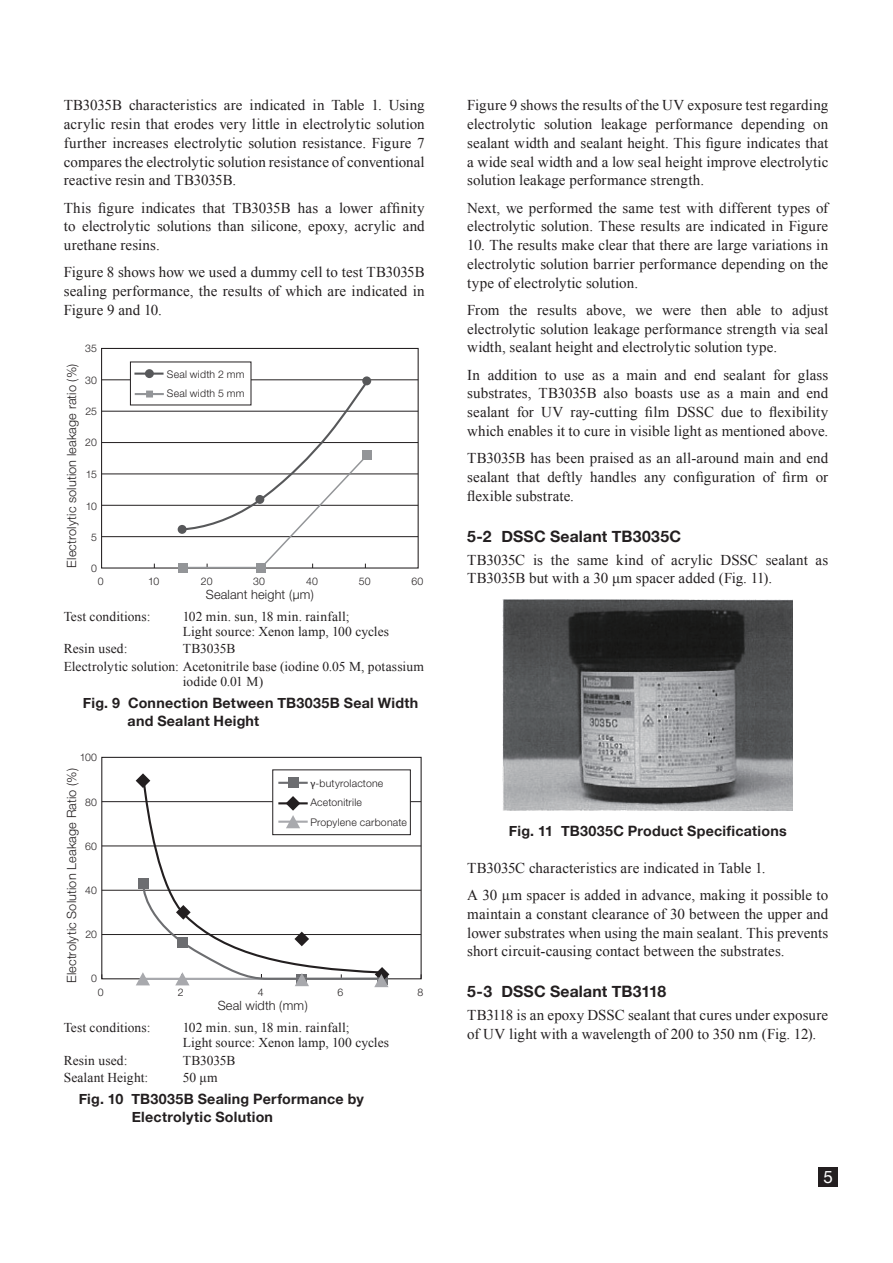
<style>
.page{position:relative;width:893px;height:1263px;background:#fff}
.page>*{position:absolute;margin:0;border:0;box-sizing:border-box;transform-origin:0 0}
.t1{font:16.95px "Helvetica Neue";color:#fff}
.Heading2{font:700 15.75px "Helvetica Neue";letter-spacing:.01em;color:#231f20}
.Body{font:15px/18.8px "Times New Roman";letter-spacing:.005em;color:#231f20;text-align:justify}
.Caption_2L_Fig_0{font:700 14.25px/18px "Helvetica Neue";letter-spacing:.015em;color:#231f20}
.Caption_2L_Fig_00{font:700 14.25px/18px "Helvetica Neue";letter-spacing:.015em;color:#231f20}
.Caption_1L{font:700 14.25px "Helvetica Neue";letter-spacing:.015em;color:#231f20}
.Note_1{font:13.5px/15px "Times New Roman";letter-spacing:.005em;color:#231f20}
.t2{font:300 12.75px "Helvetica Neue";letter-spacing:.01em;color:#231f20}
.t3{font:300 10.5px/19.5px "Helvetica Neue";letter-spacing:.02em;color:#231f20}
.s1{font-family:"Myriad Pro";font-weight:400}
</style>
<div class="page">
<div style="left:818px;top:1167px;width:20px;height:19px;background:#231f20"></div>
<div style="left:101px;top:348px;width:318px;height:220px;border:1px solid #231f20"></div>
<hr style="left:102px;top:536px;width:316px;height:1px;background:#231f20">
<hr style="left:102px;top:505px;width:316px;height:1px;background:#231f20">
<hr style="left:102px;top:474px;width:316px;height:1px;background:#231f20">
<hr style="left:102px;top:442px;width:316px;height:1px;background:#231f20">
<hr style="left:102px;top:411px;width:316px;height:1px;background:#231f20">
<hr style="left:102px;top:379px;width:316px;height:1px;background:#231f20">
<div style="left:178px;top:525px;width:9px;height:9px;background:#57585a;border-radius:50%"></div>
<svg style="left:362px;top:376px;width:9px;height:9px"></svg>
<div style="left:178px;top:563px;width:10px;height:9px;background:#939598"></div>
<div style="left:256px;top:563px;width:10px;height:9px;background:#939598"></div>
<div style="left:362px;top:450px;width:10px;height:10px;background:#939598"></div>
<svg style="left:180px;top:380px;width:189px;height:189px"></svg>
<div style="left:130px;top:362px;width:121px;height:43px;background:#fff"></div>
<hr style="left:134px;top:373px;width:30px;height:2px;background:#57585a">
<hr style="left:135px;top:393px;width:29px;height:2px;background:#939598">
<div style="left:146px;top:391px;width:7px;height:6px;background:#939598"></div>
<div style="left:145px;top:369px;width:9px;height:9px;background:#57585a;border-radius:50%"></div>
<div style="left:101px;top:757px;width:321px;height:222px;border:1px solid #231f20"></div>
<hr style="left:102px;top:934px;width:319px;height:1px;background:#231f20">
<hr style="left:102px;top:890px;width:319px;height:1px;background:#231f20">
<hr style="left:102px;top:846px;width:319px;height:1px;background:#231f20">
<hr style="left:102px;top:801px;width:319px;height:1px;background:#231f20">
<div style="left:273px;top:770px;width:138px;height:65px;background:#fff;border:1px solid #231f20"></div>
<svg style="left:136px;top:773px;width:11px;height:13px"></svg>
<div style="left:138px;top:879px;width:10px;height:10px;background:#6c6d70"></div>
<svg style="left:141px;top:777px;width:243px;height:105px"></svg>
<svg style="left:136px;top:882px;width:253px;height:105px"></svg>
<img style="left:503px;top:600px;width:290px;height:211px">
<p class="Body" style="left:64px;top:96px;width:362px">TB3035B characteristics are indicated in Table 1. Using acrylic resin that erodes very little in electrolytic solution further increases electrolytic solution resistance. Figure 7 compares the electrolytic solution resistance of conventional reactive resin and TB3035B.</p>
<p class="Body" style="left:64px;top:198px;width:362px">This figure indicates that TB3035B has a lower affinity to electrolytic solutions than silicone, epoxy, acrylic and urethane resins.</p>
<p class="Body" style="left:64px;top:263px;width:362px">Figure 8 shows how we used a dummy cell to test TB3035B sealing performance, the results of which are indicated in Figure 9 and 10.</p>
<p class="t3" style="left:85px;top:339px;width:13px">35</p>
<p class="t2" style="left:64px;top:568px;width:205px;rotate:-90deg">Electrolytic solution leakage ratio (%)</p>
<p class="t3" style="left:167px;top:364px;width:79px">Seal width 2 mm<br>Seal width 5 mm</p>
<p class="t3" style="left:85px;top:370px;width:13px">30</p>
<p class="t3" style="left:85px;top:402px;width:13px">25</p>
<p class="t3" style="left:85px;top:433px;width:13px">20</p>
<p class="t3" style="left:86px;top:464px;width:13px">15</p>
<p class="t3" style="left:86px;top:496px;width:13px">10</p>
<p class="t3" style="left:91px;top:527px;width:7px">5</p>
<p class="t3" style="left:91px;top:558px;width:7px">0</p>
<p class="t3" style="left:98px;top:571px;width:7px">0</p>
<p class="t3" style="left:148px;top:571px;width:13px">10</p>
<p class="t3" style="left:201px;top:571px;width:13px">20</p>
<p class="t3" style="left:253px;top:571px;width:13px">30</p>
<p class="t3" style="left:306px;top:571px;width:13px">40</p>
<p class="t3" style="left:359px;top:571px;width:13px">50</p>
<p class="t3" style="left:411px;top:571px;width:13px">60</p>
<p class="t2" style="left:206px;top:587px;width:110px">Sealant height (µm)</p>
<p class="Note_1" style="left:64px;top:609px;width:88px">Test conditions:</p>
<p class="Note_1" style="left:183px;top:609px;width:208px">102 min. sun, 18 min. rainfall;<br>Light source: Xenon lamp, 100 cycles</p>
<p class="Note_1" style="left:64px;top:641px;width:65px">Resin used:</p>
<p class="Note_1" style="left:183px;top:641px;width:54px">TB3035B</p>
<p class="Note_1" style="left:183px;top:658px;width:243px;text-indent:-119px">Electrolytic solution: Acetonitrile base (iodine 0.05 M, potassium iodide 0.01 M)</p>
<p class="Caption_2L_Fig_0" style="left:128px;top:694px;width:292px;text-indent:-45px">Fig. 9 Connection Between TB3035B Seal Width and Sealant Height</p>
<p class="t3" style="left:80px;top:748px;width:19px">100</p>
<p class="t2" style="left:64px;top:983px;width:216px;rotate:-90deg">Electrolytic Solution Leakage Ratio (%)</p>
<p class="t3" style="left:310px;top:773px;width:98px"><span class="s1">γ</span>-butyrolactone<br>Acetonitrile<br>Propylene carbonate</p>
<p class="t3" style="left:85px;top:792px;width:13px">80</p>
<p class="t3" style="left:85px;top:836px;width:13px">60</p>
<p class="t3" style="left:85px;top:880px;width:13px">40</p>
<p class="t3" style="left:85px;top:924px;width:13px">20</p>
<p class="t3" style="left:91px;top:969px;width:7px">0</p>
<p class="t3" style="left:98px;top:982px;width:7px">0</p>
<p class="t3" style="left:178px;top:982px;width:7px">2</p>
<p class="t3" style="left:258px;top:982px;width:7px">4</p>
<p class="t3" style="left:338px;top:982px;width:7px">6</p>
<p class="t3" style="left:418px;top:982px;width:7px">8</p>
<p class="t2" style="left:218px;top:998px;width:92px">Seal width (mm)</p>
<p class="Note_1" style="left:64px;top:1020px;width:88px">Test conditions:</p>
<p class="Note_1" style="left:183px;top:1020px;width:208px">102 min. sun, 18 min. rainfall;<br>Light source: Xenon lamp, 100 cycles</p>
<p class="Note_1" style="left:64px;top:1052px;width:65px">Resin used:</p>
<p class="Note_1" style="left:183px;top:1052px;width:54px">TB3035B</p>
<p class="Note_1" style="left:64px;top:1069px;width:86px">Sealant Height:</p>
<p class="Note_1" style="left:183px;top:1069px;width:36px">50 μm</p>
<p class="Caption_2L_Fig_00" style="left:132px;top:1090px;width:233px;text-indent:-53px">Fig. 10 TB3035B Sealing Performance by<br>Electrolytic Solution</p>
<p class="Body" style="left:467px;top:96px;width:363px">Figure 9 shows the results of the UV exposure test regarding electrolytic solution leakage performance depending on sealant width and sealant height. This figure indicates that a wide seal width and a low seal height improve electrolytic solution leakage performance strength.</p>
<p class="Body" style="left:467px;top:198px;width:362px">Next, we performed the same test with different types of electrolytic solution. These results are indicated in Figure</p>
<p class="Body" style="left:467px;top:235px;width:362px">10. The results make clear that there are large variations in electrolytic solution barrier performance depending on the type of electrolytic solution.</p>
<p class="Body" style="left:467px;top:300px;width:362px">From the results above, we were then able to adjust electrolytic solution leakage performance strength via seal width, sealant height and electrolytic solution type.</p>
<p class="Body" style="left:467px;top:365px;width:362px">In addition to use as a main and end sealant for glass substrates, TB3035B also boasts use as a main and end sealant for UV ray-cutting film DSSC due to flexibility which enables it to cure in visible light as mentioned above.</p>
<p class="Body" style="left:467px;top:448px;width:362px">TB3035B has been praised as an all-around main and end sealant that deftly handles any configuration of firm or flexible substrate.</p>
<p class="Heading2" style="left:467px;top:524px;width:215px">5-2 DSSC Sealant TB3035C</p>
<p class="Body" style="left:467px;top:550px;width:362px">TB3035C is the same kind of acrylic DSSC sealant as<br>TB3035B but with a 30 μm spacer added (Fig. 11).</p>
<p class="Caption_1L" style="left:509px;top:819px;width:279px">Fig. 11 TB3035C Product Specifications</p>
<p class="Body" style="left:467px;top:858px;width:300px">TB3035C characteristics are indicated in Table 1.</p>
<p class="Body" style="left:467px;top:885px;width:362px">A 30 μm spacer is added in advance, making it possible to maintain a constant clearance of 30 between the upper and lower substrates when using the main sealant. This prevents short circuit-causing contact between the substrates.</p>
<p class="Heading2" style="left:467px;top:979px;width:200px">5-3 DSSC Sealant TB3118</p>
<p class="Body" style="left:467px;top:1006px;width:362px">TB3118 is an epoxy DSSC sealant that cures under exposure of UV light with a wavelength of 200 to 350 nm (Fig. 12).</p>
<p class="t1" style="left:823px;top:1164px;width:11px">5</p>
</div>
